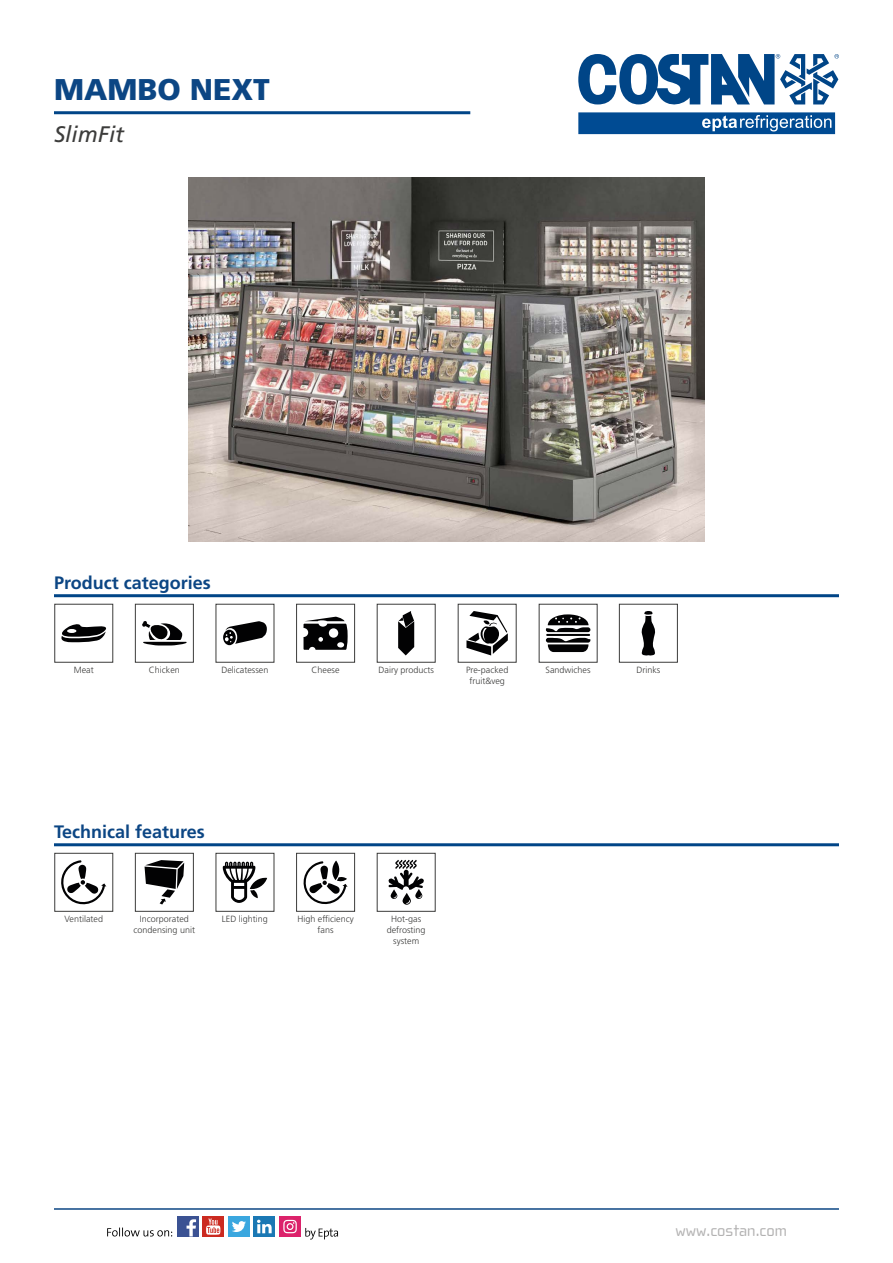
<style>
.page{position:relative;width:893px;height:1263px;background:#fff}
.page>*{position:absolute;margin:0;border:0;box-sizing:border-box;transform-origin:0 0}
.t1{font:900 30px "Frutiger LT Std";color:#0c4684}
.t2{font:italic 22.5px "Frutiger LT Std";color:#3c3c3b}
.t3{font:700 18px "Frutiger LT Std";color:#0c4684}
.t4{font:16.5px "Cholla Wide";color:#b3b2b2}
.t5{font:300 9px/10.8px "Frutiger LT Std";color:#3c3c3b;text-align:center}
</style>
<div class="page">
<hr style="left:54px;top:1208px;width:785px;height:2px;background:#0c4684">
<div style="left:203px;top:1216px;width:21px;height:21px;background:#cb2a20"></div>
<svg style="left:206px;top:1218px;width:14px;height:17px"></svg>
<div style="left:177px;top:1216px;width:21px;height:21px;background:#3b5293"></div>
<svg style="left:187px;top:1219px;width:9px;height:17px"></svg>
<div style="left:254px;top:1216px;width:21px;height:21px;background:#1a78b4"></div>
<svg style="left:257px;top:1220px;width:15px;height:13px"></svg>
<div style="left:228px;top:1216px;width:22px;height:21px;background:#3aa7df"></div>
<svg style="left:232px;top:1221px;width:14px;height:11px"></svg>
<svg style="left:107px;top:1227px;width:65px;height:9px"></svg>
<svg style="left:305px;top:1228px;width:33px;height:11px"></svg>
<div style="left:279px;top:1216px;width:22px;height:21px;background:#dc226b"></div>
<svg style="left:283px;top:1220px;width:14px;height:13px"></svg>
<hr style="left:54px;top:111px;width:416px;height:3px;background:#014587">
<hr style="left:54px;top:843px;width:785px;height:3px;background:#014587">
<hr style="left:54px;top:594px;width:785px;height:3px;background:#014587">
<svg style="left:578px;top:54px;width:261px;height:80px"></svg>
<img style="left:189px;top:178px;width:515px;height:364px">
<svg style="left:61px;top:624px;width:45px;height:18px"></svg>
<div style="left:54px;top:604px;width:59px;height:59px;border:1px solid #3c3c3b"></div>
<svg style="left:142px;top:621px;width:45px;height:24px"></svg>
<div style="left:135px;top:604px;width:59px;height:59px;border:1px solid #3c3c3b"></div>
<svg style="left:223px;top:621px;width:44px;height:24px"></svg>
<div style="left:216px;top:604px;width:58px;height:59px;border:1px solid #3c3c3b"></div>
<svg style="left:304px;top:617px;width:44px;height:33px"></svg>
<div style="left:296px;top:604px;width:59px;height:59px;border:1px solid #3c3c3b"></div>
<svg style="left:398px;top:611px;width:16px;height:44px"></svg>
<div style="left:377px;top:604px;width:59px;height:59px;border:1px solid #3c3c3b"></div>
<svg style="left:466px;top:611px;width:42px;height:44px"></svg>
<div style="left:458px;top:604px;width:59px;height:59px;border:1px solid #3c3c3b"></div>
<svg style="left:546px;top:638px;width:44px;height:14px"></svg>
<svg style="left:546px;top:614px;width:44px;height:18px"></svg>
<hr style="left:546px;top:634px;width:44px;height:2px;background:#020203">
<div style="left:539px;top:604px;width:58px;height:59px;border:1px solid #3c3c3b"></div>
<svg style="left:641px;top:611px;width:15px;height:45px"></svg>
<div style="left:619px;top:604px;width:59px;height:59px;border:1px solid #3c3c3b"></div>
<svg style="left:61px;top:860px;width:45px;height:45px"></svg>
<div style="left:54px;top:853px;width:59px;height:59px;border:1px solid #3c3c3b"></div>
<svg style="left:145px;top:860px;width:39px;height:44px"></svg>
<div style="left:135px;top:853px;width:59px;height:59px;border:1px solid #3c3c3b"></div>
<svg style="left:250px;top:877px;width:17px;height:13px"></svg>
<svg style="left:223px;top:862px;width:35px;height:41px"></svg>
<div style="left:216px;top:853px;width:58px;height:59px;border:1px solid #3c3c3b"></div>
<svg style="left:303px;top:861px;width:45px;height:44px"></svg>
<svg style="left:331px;top:860px;width:9px;height:20px"></svg>
<div style="left:296px;top:853px;width:59px;height:59px;border:1px solid #3c3c3b"></div>
<svg style="left:388px;top:860px;width:36px;height:45px"></svg>
<div style="left:377px;top:853px;width:59px;height:59px;border:1px solid #3c3c3b"></div>
<h1 class="t1" style="left:54px;top:72px;width:217px">MAMBO NEXT</h1>
<h2 class="t2" style="left:54px;top:121px;width:72px">SlimFit</h2>
<h3 class="t3" style="left:54px;top:572px;width:158px">Product categories</h3>
<p class="t5" style="left:74px;top:664px;width:21px">Meat</p>
<p class="t5" style="left:149px;top:664px;width:33px">Chicken</p>
<p class="t5" style="left:221px;top:664px;width:48px">Delicatessen</p>
<p class="t5" style="left:312px;top:664px;width:30px">Cheese</p>
<p class="t5" style="left:378px;top:664px;width:57px">Dairy products</p>
<p class="t5" style="left:466px;top:664px;width:44px">Pre-packed fruit&amp;veg</p>
<p class="t5" style="left:546px;top:664px;width:47px">Sandwiches</p>
<p class="t5" style="left:636px;top:664px;width:26px">Drinks</p>
<h3 class="t3" style="left:54px;top:821px;width:152px">Technical features</h3>
<p class="t5" style="left:65px;top:914px;width:40px">Ventilated</p>
<p class="t5" style="left:134px;top:914px;width:63px">Incorporated condensing unit</p>
<p class="t5" style="left:222px;top:914px;width:48px">LED lighting</p>
<p class="t5" style="left:297px;top:914px;width:58px">High efficiency fans</p>
<p class="t5" style="left:387px;top:914px;width:40px">Hot-gas defrosting system</p>
<h3 class="t4" style="left:675px;top:1221px;width:113px">www.costan.com</h3>
</div>
